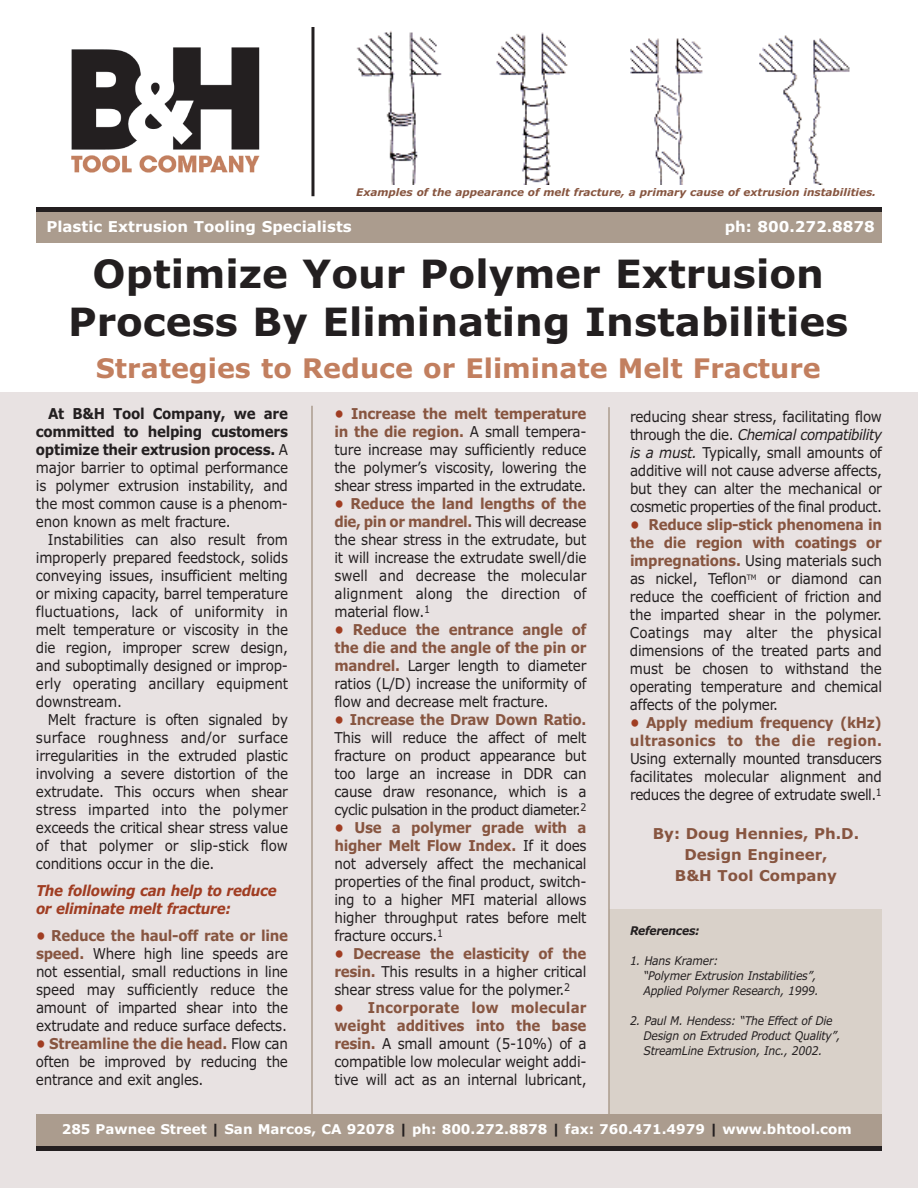
<style>
.page{position:relative;width:918px;height:1188px;background:#fff}
.page>*{position:absolute;margin:0;border:0;box-sizing:border-box;transform-origin:0 0}
.t1{font:700 39px/48px "Verdana";color:#231f20;text-align:center}
.t2{font:700 27px "Verdana";color:#c27f5f}
.t3{font:15px/18px "Verdana";letter-spacing:-.02em;color:#231f20;text-align:justify;scale:.9 1}
.t4{font:700 15px/18px "Verdana";color:#875540;scale:.9 1}
.t5{font:italic 700 15px/18px "Verdana";letter-spacing:-.02em;color:#a03d22;scale:.9 1}
.t6{font:700 15px "Verdana";color:#fff}
.t7{font:700 15px/21px "Verdana";color:#875540;text-align:center}
.t8{font:700 13.5px "Verdana";color:#fff}
.t9{font:italic 12px/15px "Verdana";letter-spacing:-.02em;color:#231f20;scale:.9 1}
.t10{font:italic 700 12px "Verdana";letter-spacing:-.02em;color:#231f20;scale:.9 1}
.t11{font:italic 700 10.5px "Verdana";color:#875540}
.s1{font-weight:700;color:#a03d22}
.s2{font-weight:700;color:#875540}
.s3{font-weight:700}
.s4{color:#231f20}
.s5{font-style:italic}
.s6{color:#a03d22}
</style>
<div class="page">
<div style="left:0;top:392px;width:918px;height:796px;background:#e8e2e2"></div>
<div style="left:609px;top:909px;width:273px;height:207px;background:#d9d1c9"></div>
<img style="left:71px;top:47px;width:189px;height:126px">
<div style="left:36px;top:212px;width:846px;height:31px;background:#ab9c8e"></div>
<div style="left:36px;top:207px;width:846px;height:5px;background:#231f20"></div>
<div style="left:36px;top:1114px;width:846px;height:32px;background:#ab9c8e"></div>
<hr style="left:311px;top:406px;width:2px;height:714px;background:#ab9c8e">
<hr style="left:608px;top:407px;width:2px;height:711px;background:#ab9c8e">
<img style="left:356px;top:31px;width:494px;height:153px">
<hr style="left:311px;top:27px;width:3px;height:169px;background:#231f20">
<div style="left:36px;top:1146px;width:846px;height:5px;background:#231f20"></div>
<p class="t11" style="left:356px;top:186px;width:521px">Examples of the appearance of melt fracture, a primary cause of extrusion instabilities.</p>
<p class="t6" style="left:46px;top:218px;width:307px">Plastic Extrusion Tooling Specialists</p>
<p class="t6" style="left:725px;top:218px;width:152px">ph: 800.272.8878</p>
<h1 class="t1" style="left:68px;top:250px;width:782px">Optimize Your Polymer Extrusion<br>Process By Eliminating Instabilities</h1>
<h2 class="t2" style="left:96px;top:353px;width:726px">Strategies to Reduce or Eliminate Melt Fracture</h2>
<p class="t3" style="left:334px;top:405px;width:282px"><span class="s1">•</span> <span class="s2">Increase the melt temperature in the die region.</span> A small tempera&shy;ture increase may sufficiently reduce the polymer’s viscosity, lowering the shear stress imparted in the extrudate.</p>
<p class="t3" style="left:334px;top:495px;width:282px"><span class="s1">•</span> <span class="s2">Reduce the land lengths of the die, pin or mandrel.</span> This will decrease the shear stress in the extrudate, but it will increase the extrudate swell/die swell and decrease the molecular alignment along the direction of material flow.<sup>1</sup></p>
<p class="t3" style="left:334px;top:621px;width:282px"><span class="s1">•</span> <span class="s2">Reduce the entrance angle of the die and the angle of the pin or mandrel.</span> Larger length to diameter ratios (L/D) increase the uniformity of flow and decrease melt fracture.</p>
<p class="t3" style="left:334px;top:711px;width:282px"><span class="s1">•</span> <span class="s2">Increase the Draw Down Ratio.<br></span>This will reduce the affect of melt fracture on product appearance but too large an increase in DDR can cause draw resonance, which is a cyclic pulsation in the product diameter.<sup>2</sup></p>
<p class="t3" style="left:334px;top:819px;width:282px"><span class="s1">•</span> <span class="s2">Use a polymer grade with a higher Melt Flow Index.</span> If it does not adversely affect the mechanical properties of the final product, switch&shy;ing to a higher MFI material allows higher throughput rates before melt fracture occurs.<sup>1</sup></p>
<p class="t3" style="left:334px;top:945px;width:282px"><span class="s1">•</span> <span class="s2">Decrease the elasticity of the resin.</span> This results in a higher critical shear stress value for the polymer.<sup>2</sup></p>
<p class="t3" style="left:334px;top:999px;width:282px"><span class="s1">•</span> <span class="s2">Incorporate low molecular weight additives into the base resin.</span> A small amount (5-10%) of a compatible low molecular weight addi&shy;tive will act as an internal lubricant,</p>
<p class="t3" style="left:36px;top:405px;width:282px;text-indent:12px"><span class="s3">At B&amp;H Tool Company, we are committed to helping customers optimize their extrusion process.</span> A major barrier to optimal performance is polymer extrusion instability, and the most common cause is a phenom&shy;enon known as melt fracture.</p>
<p class="t3" style="left:36px;top:531px;width:282px;text-indent:12px">Instabilities can also result from improperly prepared feedstock, solids conveying issues, insufficient melting or mixing capacity, barrel temperature fluctuations, lack of uniformity in melt temperature or viscosity in the die region, improper screw design, and suboptimally designed or improp&shy;erly operating ancillary equipment downstream.</p>
<p class="t3" style="left:36px;top:711px;width:282px;text-indent:12px">Melt fracture is often signaled by surface roughness and/or surface irregularities in the extruded plastic involving a severe distortion of the extrudate. This occurs when shear stress imparted into the polymer exceeds the critical shear stress value of that polymer or slip-stick flow conditions occur in the die.</p>
<p class="t5" style="left:36px;top:882px;width:269px">The following can help to reduce or eliminate melt fracture:</p>
<p class="t3" style="left:36px;top:927px;width:282px"><span class="s1">•</span> <span class="s2">Reduce the haul-off rate or line speed.</span> Where high line speeds are not essential, small reductions in line speed may sufficiently reduce the amount of imparted shear into the extrudate and reduce surface defects.</p>
<p class="t3" style="left:36px;top:1035px;width:282px"><span class="s1">•</span> <span class="s2">Streamline the die head.</span> Flow can often be improved by reducing the entrance and exit angles.</p>
<p class="t8" style="left:62px;top:1122px;width:791px">285 Pawnee Street <span class="s4">|</span> San Marcos, CA 92078 <span class="s4">|</span> ph: 800.272.8878 <span class="s4">|</span> fax: 760.471.4979 <span class="s4">|</span> www.bhtool.com</p>
<p class="t3" style="left:630px;top:408px;width:282px">reducing shear stress, facilitating flow through the die. <span class="s5">Chemical compatibility is a must.</span> Typically, small amounts of additive will not cause adverse affects, but they can alter the mechanical or cosmetic properties of the final product.</p>
<p class="t3" style="left:630px;top:516px;width:282px"><span class="s1">•</span> <span class="s2">Reduce slip-stick phenomena in the die region with coatings or impregnations.</span> Using materials such as nickel, Teflon<sup>TM</sup> or diamond can reduce the coefficient of friction and the imparted shear in the polymer.<br>Coatings may alter the physical dimensions of the treated parts and must be chosen to withstand the operating temperature and chemical affects of the polymer.</p>
<p class="t4" style="left:630px;top:714px;width:282px"><span class="s6">•</span> Apply medium frequency (kHz) ultrasonics to the die region.</p>
<p class="t3" style="left:630px;top:750px;width:282px">Using externally mounted transducers facilitates molecular alignment and reduces the degree of extrudate swell.<sup>1</sup></p>
<p class="t7" style="left:653px;top:823px;width:208px">By: Doug Hennies, Ph.D.<br>Design Engineer,<br>B&amp;H Tool Company</p>
<p class="t10" style="left:630px;top:924px;width:79px">References:</p>
<p class="t9" style="left:644px;top:953px;width:196px;text-indent:-14px">1. Hans Kramer:<br>“Polymer Extrusion Instabilities”,<br>Applied Polymer Research, 1999.</p>
<p class="t9" style="left:644px;top:1013px;width:220px;text-indent:-14px">2. Paul M. Hendess: “The Effect of Die<br>Design on Extruded Product Quality”,<br>StreamLine Extrusion, Inc., 2002.</p>
</div>
